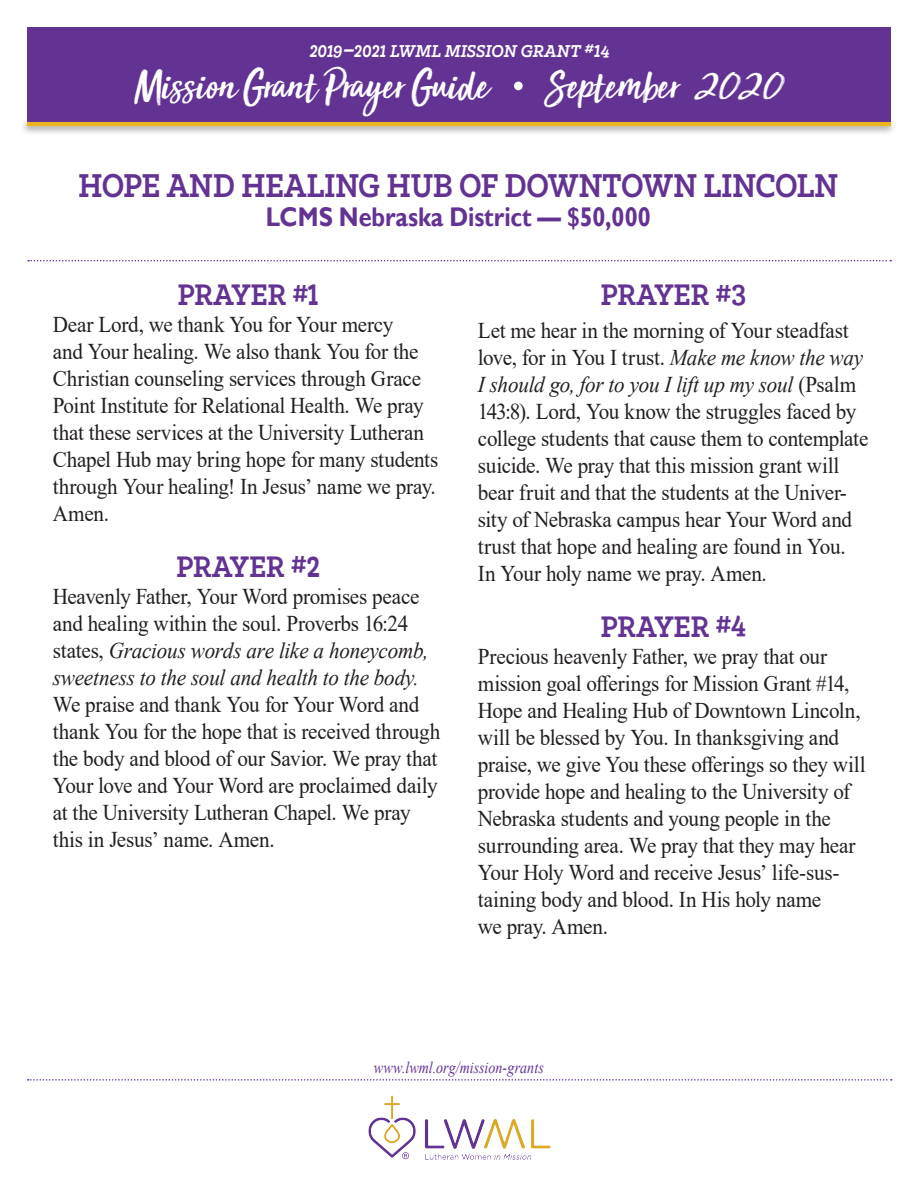
<style>
.page{position:relative;width:918px;height:1188px;background:#fff}
.page>*{position:absolute;margin:0;border:0;box-sizing:border-box;transform-origin:0 0}
.t1{font:45px "Sun Valley";color:#fff}
.t2{font:700 37.5px "Klinic Slab";letter-spacing:-.015em;color:#633393;scale:.86 1}
.t3{font:700 33.75px "Klinic Slab";letter-spacing:-.015em;color:#633393;scale:.87 1}
.t4{font:700 27px "Gill Sans";letter-spacing:-.005em;color:#633393;scale:.87 1}
.t5{font:22.5px/27px "Times New Roman";letter-spacing:-.015em;color:#231f20;scale:.94 1}
.t6{font:italic 700 19.5px "Klinic Slab";letter-spacing:-.005em;color:#fff;scale:.9 1}
.t7{font:italic 16.5px "Times New Roman";color:#633393;scale:.85 1}
.s1{font-size:24.6px}
.s2{font-size:25.2px}
.s3{font-size:19.05px}
.s4{font-family:"Klinic Slab";font-weight:700;font-style:italic;font-size:63px}
.s5{font-size:33px}
.s6{font-size:43.2px}
.s7{font-size:42.15px}
.s8{font-style:italic}
</style>
<div class="page">
<div style="left:19px;top:118px;width:877px;height:17px;background:#231f20;opacity:.51"></div>
<hr style="left:27px;top:122px;width:864px;height:4px;background:#eab521">
<div style="left:27px;top:27px;width:864px;height:95px;background:#633393"></div>
<svg style="left:28px;top:1079px;width:864px;height:2px"></svg>
<svg style="left:28px;top:260px;width:863px;height:1px"></svg>
<img style="left:368px;top:1095px;width:183px;height:65px">
<svg style="left:402px;top:1152px;width:7px;height:7px"></svg>
<p class="t6" style="left:310px;top:38px;width:335px"><span class="s1">201</span>9<span class="s1">–2021</span> LWML MISSION GRANT <sup>#</sup><span class="s2">1</span><span class="s3">4</span></p>
<h1 class="t1" style="left:135px;top:47px;width:651px">Mission Grant Prayer Guide <span class="s4">·</span> September <span class="s5">2020</span></h1>
<h2 class="t2" style="left:78px;top:161px;width:886px">HOPE AND HEALING HUB OF DOWNTOWN LINCOLN</h2>
<p class="t4" style="left:266px;top:200px;width:444px">LCMS Nebraska District — $50,000</p>
<h3 class="t3" style="left:178px;top:273px;width:164px">PRAYER #<span class="s6">1</span></h3>
<p class="t5" style="left:53px;top:311px;width:412px">Dear Lord, we thank You for Your mercy<br>and Your healing. We also thank You for the Christian counseling services through Grace Point Institute for Relational Health. We pray that these services at the University Lutheran Chapel Hub may bring hope for many students through Your healing! In Jesus’ name we pray.<br>Amen.</p>
<h3 class="t3" style="left:176px;top:544px;width:167px">PRAYER #<span class="s7">2</span></h3>
<p class="t5" style="left:53px;top:582px;width:401px">Heavenly Father, Your Word promises peace and healing within the soul. Proverbs 16:24 states, <span class="s8">Gracious words are like a honeycomb, sweetness to the soul and health to the body.</span></p>
<p class="t5" style="left:53px;top:690px;width:414px">We praise and thank You for Your Word and thank You for the hope that is received through the body and blood of our Savior. We pray that Your love and Your Word are proclaimed daily at the University Lutheran Chapel. We pray this in Jesus’ name. Amen.</p>
<h3 class="t3" style="left:600px;top:273px;width:169px">PRAYER #3</h3>
<p class="t5" style="left:478px;top:317px;width:417px">Let me hear in the morning of Your steadfast love, for in You I trust. <span class="s8">Make me know the way I should go, for to you I lift up my soul</span> (Psalm 143:8). Lord, You know the struggles faced by college students that cause them to contemplate suicide. We pray that this mission grant will bear fruit and that the students at the Univer&shy;sity of Nebraska campus hear Your Word and trust that hope and healing are found in You.<br>In Your holy name we pray. Amen.</p>
<h3 class="t3" style="left:601px;top:604px;width:169px">PRAYER #4</h3>
<p class="t5" style="left:478px;top:642px;width:414px">Precious heavenly Father, we pray that our mission goal offerings for Mission Grant #14, Hope and Healing Hub of Downtown Lincoln, will be blessed by You. In thanksgiving and praise, we give You these offerings so they will provide hope and healing to the University of Nebraska students and young people in the surrounding area. We pray that they may hear Your Holy Word and receive Jesus’ life-sus&shy;taining body and blood. In His holy name<br>we pray. Amen.</p>
<p class="t7" style="left:374px;top:1056px;width:201px">www.lwml.org/mission-grants</p>
</div>
